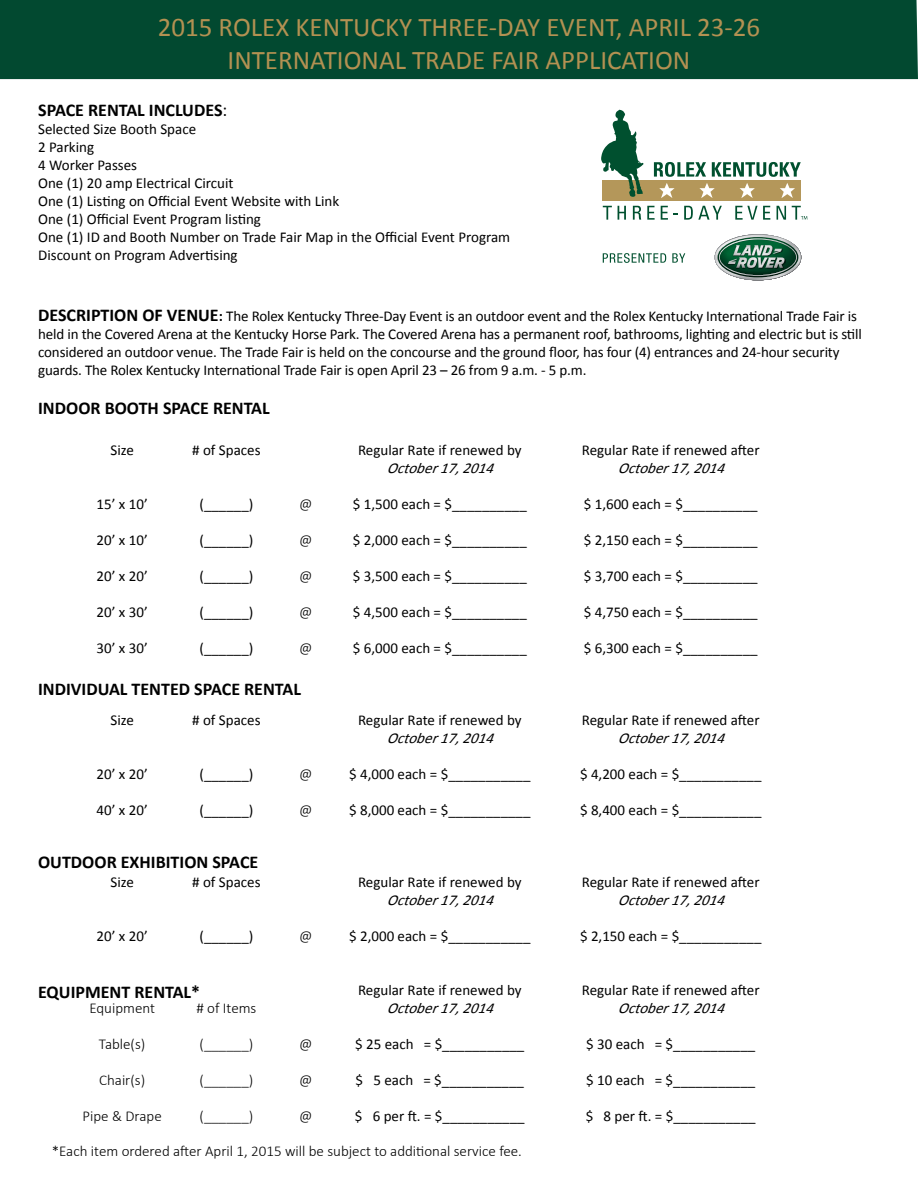
<style>
.page{position:relative;width:918px;height:1188px;background:#fff}
.page>*{position:absolute;margin:0;border:0;box-sizing:border-box;transform-origin:0 0}
.t1{font:27px/32.4px "Calibri";color:#b39152;text-align:center}
.t2{font:700 18px "Calibri";color:#000}
.t3{font:15px/18px "Calibri";letter-spacing:-.005em;color:#000}
.t4{font:300 15px "Calibri";color:#000}
.t5{font:italic 15px "Calibri";color:#000}
.s1{font-weight:400}
.s2{font-weight:700;font-size:18px}
.s3{font-weight:700}
</style>
<div class="page">
<div style="left:0;top:0;width:918px;height:79px;background:#024930"></div>
<svg style="left:654px;top:162px;width:52px;height:15px"></svg>
<svg style="left:712px;top:162px;width:89px;height:15px"></svg>
<div style="left:603px;top:181px;width:198px;height:20px;background:#b4975a"></div>
<svg style="left:603px;top:206px;width:9px;height:14px"></svg>
<svg style="left:618px;top:206px;width:8px;height:14px"></svg>
<svg style="left:633px;top:206px;width:8px;height:14px"></svg>
<svg style="left:647px;top:206px;width:8px;height:14px"></svg>
<svg style="left:661px;top:206px;width:7px;height:14px"></svg>
<svg style="left:684px;top:206px;width:38px;height:14px"></svg>
<svg style="left:735px;top:206px;width:35px;height:14px"></svg>
<svg style="left:777px;top:206px;width:9px;height:14px"></svg>
<svg style="left:659px;top:183px;width:16px;height:15px"></svg>
<svg style="left:699px;top:183px;width:16px;height:15px"></svg>
<svg style="left:740px;top:183px;width:15px;height:15px"></svg>
<svg style="left:780px;top:183px;width:15px;height:15px"></svg>
<svg style="left:601px;top:110px;width:43px;height:87px"></svg>
<svg style="left:792px;top:206px;width:15px;height:14px"></svg>
<svg style="left:715px;top:234px;width:86px;height:46px"></svg>
<svg style="left:603px;top:253px;width:82px;height:10px"></svg>
<h1 class="t1" style="left:158px;top:11px;width:604px">2015 ROLEX KENTUCKY THREE-DAY EVENT, APRIL 23-26<br>INTERNATIONAL TRADE FAIR APPLICATION</h1>
<p class="t2" style="left:38px;top:98px;width:191px">SPACE RENTAL INCLUDES<span class="s1">:</span></p>
<p class="t3" style="left:38px;top:120px;width:474px">Selected Size Booth Space<br>2 Parking<br>4 Worker Passes<br>One (1) 20 amp Electrical Circuit<br>One (1) Listing on Official Event Website with Link<br>One (1) Official Event Program listing<br>One (1) ID and Booth Number on Trade Fair Map in the Official Event Program Discount on Program Advertising</p>
<p class="t3" style="left:38px;top:307px;width:825px"><span class="s2">DESCRIPTION OF VENUE</span><span class="s3">:</span> The Rolex Kentucky Three-Day Event is an outdoor event and the Rolex Kentucky International Trade Fair is held in the Covered Arena at the Kentucky Horse Park. The Covered Arena has a permanent roof, bathrooms, lighting and electric but is still considered an outdoor venue. The Trade Fair is held on the concourse and the ground floor, has four (4) entrances and 24-hour security guards. The Rolex Kentucky International Trade Fair is open April 23 – 26 from 9 a.m. - 5 p.m.</p>
<p class="t2" style="left:38px;top:397px;width:233px">INDOOR BOOTH SPACE RENTAL</p>
<p class="t3" style="left:110px;top:441px;width:25px">Size</p>
<p class="t3" style="left:97px;top:495px;width:53px">15’ x 10’</p>
<p class="t3" style="left:97px;top:531px;width:53px">20’ x 10’</p>
<p class="t3" style="left:97px;top:567px;width:53px">20’ x 20’</p>
<p class="t3" style="left:97px;top:603px;width:53px">20’ x 30’</p>
<p class="t3" style="left:97px;top:639px;width:53px">30’ x 30’</p>
<p class="t3" style="left:192px;top:441px;width:70px"># of Spaces</p>
<p class="t3" style="left:199px;top:495px;width:55px">(______)</p>
<p class="t3" style="left:199px;top:531px;width:55px">(______)</p>
<p class="t3" style="left:199px;top:567px;width:55px">(______)</p>
<p class="t3" style="left:199px;top:603px;width:55px">(______)</p>
<p class="t3" style="left:199px;top:639px;width:55px">(______)</p>
<p class="t4" style="left:299px;top:494px;width:15px">@</p>
<p class="t4" style="left:299px;top:530px;width:15px">@</p>
<p class="t4" style="left:299px;top:566px;width:15px">@</p>
<p class="t4" style="left:299px;top:602px;width:15px">@</p>
<p class="t4" style="left:299px;top:638px;width:15px">@</p>
<p class="t2" style="left:38px;top:678px;width:264px">INDIVIDUAL TENTED SPACE RENTAL</p>
<p class="t3" style="left:110px;top:711px;width:25px">Size</p>
<p class="t3" style="left:97px;top:765px;width:53px">20’ x 20’</p>
<p class="t3" style="left:97px;top:801px;width:53px">40’ x 20’</p>
<p class="t3" style="left:192px;top:711px;width:70px"># of Spaces</p>
<p class="t3" style="left:199px;top:765px;width:55px">(______)</p>
<p class="t3" style="left:199px;top:801px;width:55px">(______)</p>
<p class="t2" style="left:38px;top:850px;width:222px">OUTDOOR EXHIBITION SPACE</p>
<p class="t3" style="left:110px;top:873px;width:25px">Size</p>
<p class="t3" style="left:97px;top:927px;width:53px">20’ x 20’</p>
<p class="t3" style="left:192px;top:873px;width:70px"># of Spaces</p>
<p class="t3" style="left:199px;top:927px;width:55px">(______)</p>
<p class="t4" style="left:299px;top:764px;width:15px">@</p>
<p class="t4" style="left:299px;top:800px;width:15px">@</p>
<p class="t4" style="left:299px;top:926px;width:15px">@</p>
<p class="t3" style="left:358px;top:441px;width:165px">Regular Rate if renewed by</p>
<p class="t5" style="left:387px;top:459px;width:114px">October17,2014</p>
<p class="t3" style="left:353px;top:495px;width:175px">$ 1,500 each = $__________</p>
<p class="t3" style="left:353px;top:531px;width:175px">$ 2,000 each = $__________</p>
<p class="t3" style="left:353px;top:567px;width:175px">$ 3,500 each = $__________</p>
<p class="t3" style="left:353px;top:603px;width:175px">$ 4,500 each = $__________</p>
<p class="t3" style="left:353px;top:639px;width:175px">$ 6,000 each = $__________</p>
<p class="t3" style="left:358px;top:711px;width:165px">Regular Rate if renewed by</p>
<p class="t5" style="left:387px;top:729px;width:114px">October17,2014</p>
<p class="t3" style="left:349px;top:765px;width:183px">$ 4,000 each = $___________</p>
<p class="t3" style="left:349px;top:801px;width:183px">$ 8,000 each = $___________</p>
<p class="t3" style="left:358px;top:873px;width:165px">Regular Rate if renewed by</p>
<p class="t5" style="left:387px;top:891px;width:114px">October17,2014</p>
<p class="t3" style="left:349px;top:927px;width:183px">$ 2,000 each = $___________</p>
<p class="t3" style="left:358px;top:981px;width:165px">Regular Rate if renewed by</p>
<p class="t5" style="left:387px;top:999px;width:114px">October17,2014</p>
<p class="t3" style="left:355px;top:1035px;width:171px">$ 25 each = $___________</p>
<p class="t3" style="left:356px;top:1071px;width:170px">$ 5 each = $___________</p>
<p class="t3" style="left:355px;top:1107px;width:171px">$ 6 per ft. = $___________</p>
<p class="t2" style="left:38px;top:980px;width:164px">EQUIPMENT RENTAL*</p>
<p class="t4" style="left:196px;top:999px;width:62px"># of Items</p>
<p class="t4" style="left:200px;top:1035px;width:55px">(______)</p>
<p class="t4" style="left:200px;top:1071px;width:55px">(______)</p>
<p class="t4" style="left:200px;top:1107px;width:55px">(______)</p>
<p class="t4" style="left:89px;top:999px;width:67px">Equipment</p>
<p class="t4" style="left:99px;top:1035px;width:48px">Table(s)</p>
<p class="t4" style="left:99px;top:1071px;width:48px">Chair(s)</p>
<p class="t4" style="left:83px;top:1107px;width:81px">Pipe &amp; Drape</p>
<p class="t4" style="left:299px;top:1034px;width:15px">@</p>
<p class="t4" style="left:299px;top:1070px;width:15px">@</p>
<p class="t4" style="left:299px;top:1106px;width:15px">@</p>
<p class="t4" style="left:52px;top:1141px;width:472px">*Each item ordered after April 1, 2015 will be subject to additional service fee.</p>
<p class="t3" style="left:582px;top:441px;width:179px">Regular Rate if renewed after</p>
<p class="t5" style="left:618px;top:459px;width:114px">October17,2014</p>
<p class="t3" style="left:584px;top:495px;width:175px">$ 1,600 each = $__________</p>
<p class="t3" style="left:584px;top:531px;width:175px">$ 2,150 each = $__________</p>
<p class="t3" style="left:584px;top:567px;width:175px">$ 3,700 each = $__________</p>
<p class="t3" style="left:584px;top:603px;width:175px">$ 4,750 each = $__________</p>
<p class="t3" style="left:584px;top:639px;width:175px">$ 6,300 each = $__________</p>
<p class="t3" style="left:582px;top:711px;width:179px">Regular Rate if renewed after</p>
<p class="t5" style="left:618px;top:729px;width:114px">October17,2014</p>
<p class="t3" style="left:580px;top:765px;width:183px">$ 4,200 each = $___________</p>
<p class="t3" style="left:580px;top:801px;width:183px">$ 8,400 each = $___________</p>
<p class="t3" style="left:582px;top:873px;width:179px">Regular Rate if renewed after</p>
<p class="t5" style="left:618px;top:891px;width:114px">October17,2014</p>
<p class="t3" style="left:580px;top:927px;width:183px">$ 2,150 each = $___________</p>
<p class="t3" style="left:582px;top:981px;width:179px">Regular Rate if renewed after</p>
<p class="t5" style="left:618px;top:999px;width:114px">October17,2014</p>
<p class="t3" style="left:586px;top:1035px;width:171px">$ 30 each = $___________</p>
<p class="t3" style="left:586px;top:1071px;width:171px">$ 10 each = $___________</p>
<p class="t3" style="left:586px;top:1107px;width:171px">$ 8 per ft. = $___________</p>
</div>
